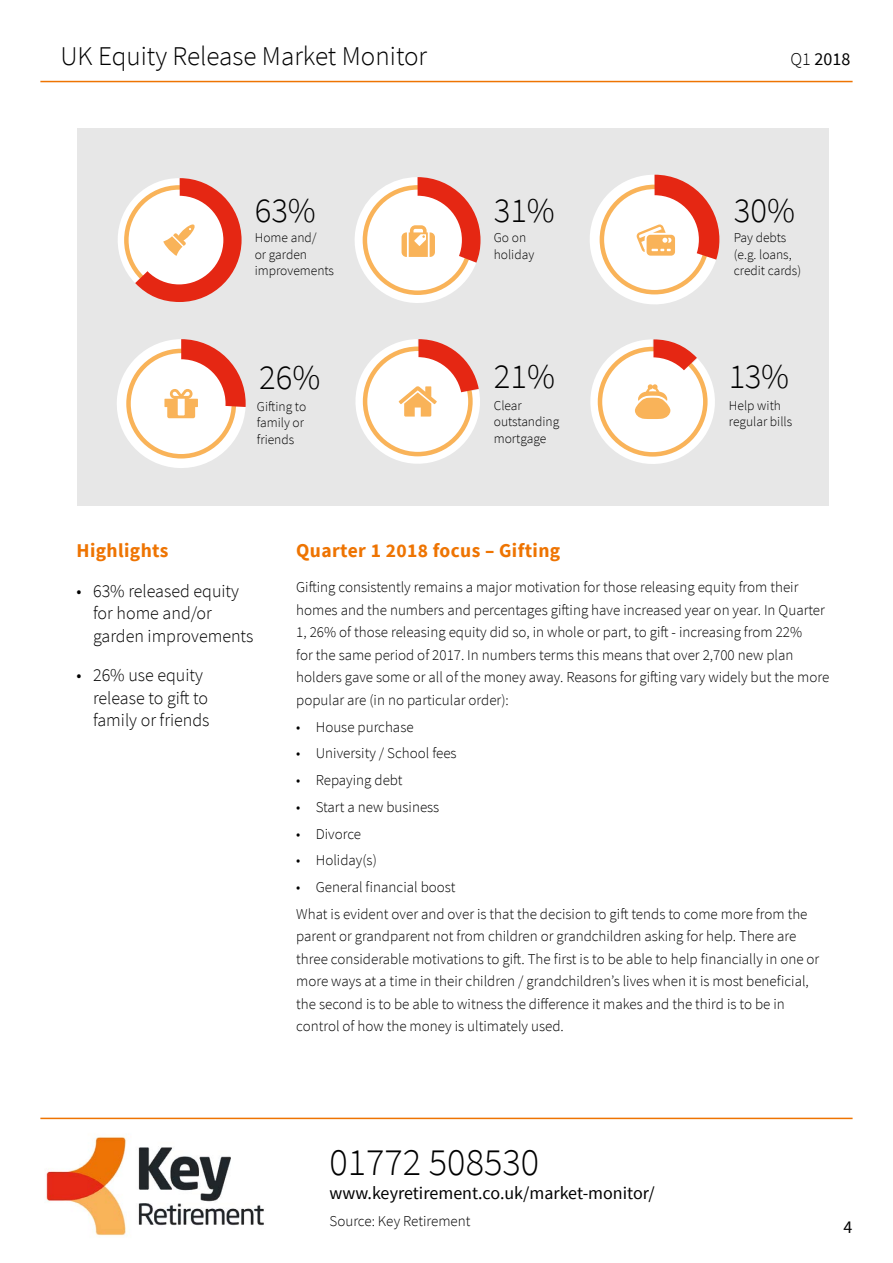
<style>
.page{position:relative;width:893px;height:1263px;background:#fff}
.page>*{position:absolute;margin:0;border:0;box-sizing:border-box;transform-origin:0 0}
.t1{font:300 38.25px "Source Sans Pro";color:#000}
.t2{font:300 34.65px "Source Sans Pro";color:#000}
.t3{font:300 27px "Source Sans Pro";color:#000}
.t4{font:700 19.5px "Source Sans Pro";letter-spacing:.02em;color:#ee7402}
.t5{font:300 18px/22.5px "Source Sans Pro";color:#000}
.t6{font:18px "Source Sans Pro";color:#000}
.t7{font:300 15px/22.5px "Source Sans Pro";color:#000}
.t8{font:300 13.5px/16.5px "Source Sans Pro";color:#000}
.s1{font-weight:300}
</style>
<div class="page">
<hr style="left:40px;top:81px;width:813px;height:1px;background:#ee7402">
<img style="left:40px;top:1119px;width:236px;height:117px">
<hr style="left:40px;top:1118px;width:813px;height:1px;background:#ee7402">
<div style="left:77px;top:128px;width:751px;height:378px;background:#e7e7e7"></div>
<svg style="left:590px;top:339px;width:125px;height:125px"></svg>
<svg style="left:118px;top:178px;width:124px;height:124px"></svg>
<svg style="left:355px;top:339px;width:125px;height:125px"></svg>
<svg style="left:355px;top:177px;width:125px;height:126px"></svg>
<svg style="left:590px;top:175px;width:129px;height:129px"></svg>
<svg style="left:117px;top:339px;width:129px;height:129px"></svg>
<h3 class="t3" style="left:60px;top:39px;width:368px">UK Equity Release Market Monitor</h3>
<p class="t6" style="left:791px;top:48px;width:61px"><span class="s1">Q1</span> 2018</p>
<h2 class="t2" style="left:255px;top:189px;width:63px">63%</h2>
<h2 class="t2" style="left:494px;top:189px;width:63px">31%</h2>
<h2 class="t2" style="left:734px;top:189px;width:63px">30%</h2>
<p class="t8" style="left:255px;top:229px;width:81px">Home and/<br>or garden improvements</p>
<p class="t8" style="left:494px;top:229px;width:42px">Go on holiday</p>
<p class="t8" style="left:734px;top:229px;width:69px">Pay debts (e.g. loans, credit cards)</p>
<h2 class="t2" style="left:259px;top:357px;width:63px">26%</h2>
<h2 class="t2" style="left:494px;top:355px;width:63px">21%</h2>
<h2 class="t2" style="left:729px;top:355px;width:62px">13%</h2>
<p class="t8" style="left:257px;top:398px;width:51px">Gifting to family or friends</p>
<p class="t8" style="left:494px;top:397px;width:67px">Clear outstanding mortgage</p>
<p class="t8" style="left:729px;top:397px;width:65px">Help with regular bills</p>
<h3 class="t4" style="left:77px;top:537px;width:94px">Highlights</h3>
<p class="t5" style="left:93px;top:579px;width:162px;text-indent:-17px">• 63% released equity for home and/or garden improvements</p>
<p class="t5" style="left:93px;top:664px;width:118px;text-indent:-17px">• 26% use equity release to gift to family or friends</p>
<h3 class="t4" style="left:296px;top:537px;width:266px">Quarter 1 2018 focus – Gifting</h3>
<p class="t7" style="left:296px;top:576px;width:534px">Gifting consistently remains a major motivation for those releasing equity from their homes and the numbers and percentages gifting have increased year on year. In Quarter 1, 26% of those releasing equity did so, in whole or part, to gift - increasing from 22%<br>for the same period of 2017. In numbers terms this means that over 2,700 new plan holders gave some or all of the money away. Reasons for gifting vary widely but the more popular are (in no particular order):</p>
<p class="t7" style="left:296px;top:715px;width:119px">• House purchase</p>
<p class="t7" style="left:296px;top:742px;width:162px">• University / School fees</p>
<p class="t7" style="left:296px;top:769px;width:108px">• Repaying debt</p>
<p class="t7" style="left:296px;top:796px;width:145px">• Start a new business</p>
<p class="t7" style="left:296px;top:822px;width:66px">• Divorce</p>
<p class="t7" style="left:296px;top:849px;width:82px">• Holiday(s)</p>
<p class="t7" style="left:296px;top:874px;width:513px;line-height:26.7px">• General financial boost<br>What is evident over and over is that the decision to gift tends to come more from the</p>
<p class="t7" style="left:296px;top:925px;width:525px">parent or grandparent not from children or grandchildren asking for help. There are three considerable motivations to gift. The first is to be able to help financially in one or more ways at a time in their children / grandchildren’s lives when it is most beneficial, the second is to be able to witness the difference it makes and the third is to be in control of how the money is ultimately used.</p>
<h1 class="t1" style="left:330px;top:1139px;width:211px">01772 508530</h1>
<p class="t6" style="left:330px;top:1182px;width:327px">www.keyretirement.co.uk/market-monitor/</p>
<p class="t7" style="left:330px;top:1209px;width:142px">Source: Key Retirement</p>
<p class="t6" style="left:844px;top:1216px;width:10px">4</p>
</div>
